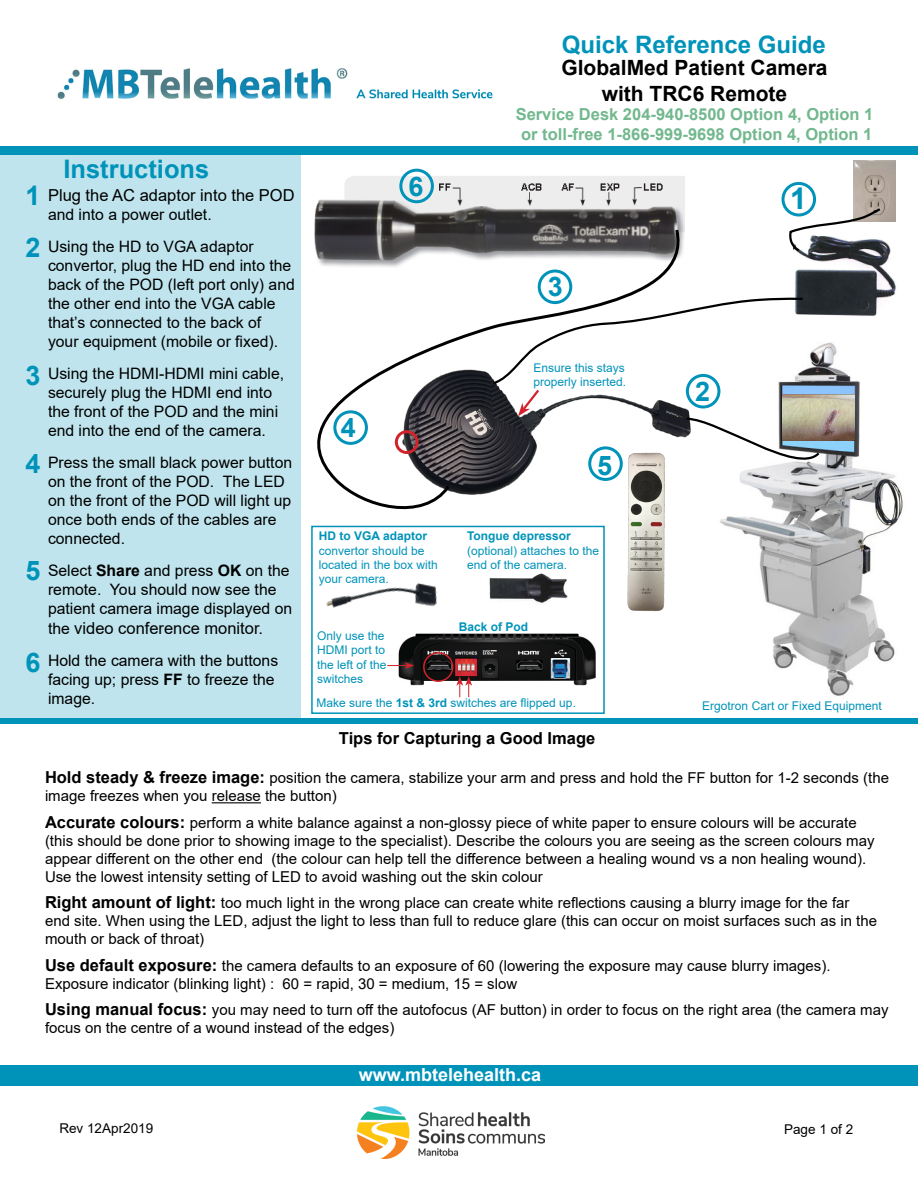
<style>
.page{position:relative;width:918px;height:1188px;background:#fff}
.page>*{position:absolute;margin:0;border:0;box-sizing:border-box;transform-origin:0 0}
.t1{font:700 30px "Arial";color:#0093b9}
.t2{font:700 27px "Arial";color:#0093b9}
.t3{font:700 25.5px "Arial";color:#0093b9}
.t4{font:700 24px "Arial";color:#0093b9}
.t5{font:700 21px/25.2px "Arial";color:#000;text-align:center}
.t6{font:700 18px "Arial";color:#fff}
.t7{font:700 16.5px/19.8px "Arial";color:#72b88e;text-align:center}
.t8{font:16.5px "Arial";color:#000}
.t9{font:700 16.5px "Arial";color:#000}
.t10{font:15.75px/18.9px "Arial";color:#000}
.t11{font:15px/18px "Arial";color:#000}
.t12{font:13.5px "Arial";color:#000}
.t13{font:12px/14.4px "Arial";color:#0093b9}
.t14{font:700 12px "Arial";color:#0093b9}
.s1{font-weight:700;font-size:27px;color:#0093b9}
.s2{font-weight:700}
.s3{font-size:15.75px}
.s4{font-weight:700;font-size:16.5px}
</style>
<div class="page">
<div style="left:0;top:146px;width:918px;height:8px;background:#0093b9"></div>
<div style="left:0;top:1065px;width:918px;height:21px;background:#0093b9"></div>
<img style="left:57px;top:68px;width:436px;height:31px">
<img style="left:357px;top:1106px;width:188px;height:53px">
<hr style="left:212px;top:802px;width:49px;height:1px;background:#000">
<div style="left:0;top:155px;width:301px;height:563px;background:#bfe4ed"></div>
<img style="left:314px;top:171px;width:370px;height:55px">
<svg style="left:314px;top:226px;width:371px;height:284px"></svg>
<img style="left:722px;top:342px;width:181px;height:354px">
<img style="left:795px;top:241px;width:101px;height:75px">
<img style="left:853px;top:161px;width:42px;height:60px">
<div style="left:1px;top:718px;width:917px;height:6px;background:#0093b9"></div>
<div style="left:395px;top:430px;width:24px;height:24px;border:3px solid #d2232a;border-radius:50%"></div>
<div style="left:399px;top:169px;width:35px;height:34px;border:3px solid #0093b9;border-radius:50%"></div>
<div style="left:782px;top:182px;width:34px;height:35px;border:3px solid #0093b9;border-radius:50%"></div>
<div style="left:538px;top:270px;width:34px;height:34px;border:3px solid #0093b9;border-radius:50%"></div>
<svg style="left:789px;top:206px;width:94px;height:48px"></svg>
<img style="left:822px;top:395px;width:32px;height:45px">
<svg style="left:491px;top:296px;width:331px;height:180px"></svg>
<div style="left:311px;top:526px;width:294px;height:188px;border:2px solid #0093b9"></div>
<img style="left:489px;top:573px;width:79px;height:30px">
<img style="left:311px;top:545px;width:126px;height:125px">
<img style="left:393px;top:630px;width:203px;height:56px">
<div style="left:423px;top:652px;width:30px;height:30px;border:2px solid #d2232a;border-radius:50%"></div>
<svg style="left:456px;top:676px;width:16px;height:21px"></svg>
<svg style="left:387px;top:662px;width:27px;height:7px"></svg>
<img style="left:588px;top:446px;width:134px;height:177px">
<p class="t3" style="left:63px;top:151px;width:147px">Instructions</p>
<p class="t8" style="left:26px;top:184px;width:271px"><span class="s1">1</span> Plug the AC adaptor into the POD</p>
<p class="t10" style="left:48px;top:205px;width:165px">and into a power outlet.</p>
<p class="t10" style="left:48px;top:237px;width:207px">Using the HD to VGA adaptor</p>
<p class="t10" style="left:48px;top:256px;width:248px">convertor, plug the HD end into the back of the POD (left port only) and the other end into the VGA cable that’s connected to the back of your equipment (mobile or fixed).</p>
<p class="t10" style="left:48px;top:364px;width:238px">Using the HDMI-HDMI mini cable, securely plug the HDMI end into the front of the POD and the mini end into the end of the camera.</p>
<p class="t10" style="left:48px;top:453px;width:246px">Press the small black power button on the front of the POD. The LED on the front of the POD will light up once both ends of the cables are connected.</p>
<p class="t10" style="left:48px;top:561px;width:246px">Select <span class="s2">Share</span> and press <span class="s2">OK</span> on the remote. You should now see the patient camera image displayed on</p>
<p class="t8" style="left:48px;top:617px;width:217px"><span class="s3">the</span> video conference monitor.</p>
<p class="t10" style="left:48px;top:651px;width:232px">Hold the camera with the buttons facing up; press <span class="s2">FF</span> to freeze the image.</p>
<h2 class="t2" style="left:26px;top:228px;width:17px">2</h2>
<h2 class="t2" style="left:26px;top:356px;width:17px">3</h2>
<h2 class="t2" style="left:26px;top:444px;width:17px">4</h2>
<h2 class="t2" style="left:26px;top:552px;width:17px">5</h2>
<h2 class="t2" style="left:26px;top:643px;width:17px">6</h2>
<h2 class="t2" style="left:408px;top:168px;width:17px">6</h2>
<h2 class="t2" style="left:341px;top:409px;width:17px">4</h2>
<h3 class="t4" style="left:562px;top:28px;width:266px">Quick Reference Guide</h3>
<h3 class="t5" style="left:561px;top:56px;width:268px">GlobalMed Patient Camera with TRC6 Remote</h3>
<p class="t7" style="left:516px;top:105px;width:359px">Service Desk 204-940-8500 Option 4, Option 1 or toll-free 1-866-999-9698 Option 4, Option 1</p>
<h2 class="t2" style="left:548px;top:268px;width:17px">3</h2>
<p class="t13" style="left:533px;top:360px;width:94px">Ensure this stays properly inserted.</p>
<h2 class="t2" style="left:597px;top:446px;width:17px">5</h2>
<h2 class="t2" style="left:695px;top:372px;width:17px">2</h2>
<h1 class="t1" style="left:790px;top:178px;width:18px">1</h1>
<p class="t13" style="left:319px;top:529px;width:120px"><span class="s2">HD to VGA adaptor </span>convertor should be located in the box with your camera.</p>
<p class="t13" style="left:467px;top:529px;width:134px"><span class="s2">Tongue depressor </span>(optional) attaches to the end of the camera.</p>
<p class="t13" style="left:317px;top:628px;width:71px">Only use the<br>HDMI port to the left of the switches</p>
<p class="t14" style="left:459px;top:619px;width:71px">Back of Pod</p>
<p class="t13" style="left:317px;top:695px;width:261px">Make sure the <span class="s2">1st &amp; 3rd</span> switches are flipped up.</p>
<p class="t13" style="left:702px;top:699px;width:181px">Ergotron Cart or Fixed Equipment</p>
<p class="t9" style="left:339px;top:726px;width:258px">Tips for Capturing a Good Image</p>
<p class="t11" style="left:45px;top:769px;width:846px"><span class="s4">Hold steady &amp; freeze image:</span> position the camera, stabilize your arm and press and hold the FF button for 1-2 seconds (the image freezes when you release the button)</p>
<p class="t11" style="left:45px;top:813px;width:831px"><span class="s4">Accurate colours:</span> perform a white balance against a non-glossy piece of white paper to ensure colours will be accurate (this should be done prior to showing image to the specialist). Describe the colours you are seeing as the screen colours may appear different on the other end (the colour can help tell the difference between a healing wound vs a non healing wound).<br>Use the lowest intensity setting of LED to avoid washing out the skin colour</p>
<p class="t11" style="left:45px;top:894px;width:834px"><span class="s4">Right amount of light:</span> too much light in the wrong place can create white reflections causing a blurry image for the far end site. When using the LED, adjust the light to less than full to reduce glare (this can occur on moist surfaces such as in the mouth or back of throat)</p>
<p class="t11" style="left:45px;top:957px;width:787px"><span class="s4">Use default exposure:</span> the camera defaults to an exposure of 60 (lowering the exposure may cause blurry images).<br>Exposure indicator (blinking light) : 60 = rapid, 30 = medium, 15 = slow</p>
<p class="t11" style="left:45px;top:1001px;width:845px"><span class="s4">Using manual focus:</span> you may need to turn off the autofocus (AF button) in order to focus on the right area (the camera may focus on the centre of a wound instead of the edges)</p>
<p class="t12" style="left:59px;top:1119px;width:95px">Rev 12Apr2019</p>
<p class="t6" style="left:359px;top:1062px;width:184px">www.mbtelehealth.ca</p>
<p class="t12" style="left:784px;top:1120px;width:71px">Page 1 of 2</p>
</div>
